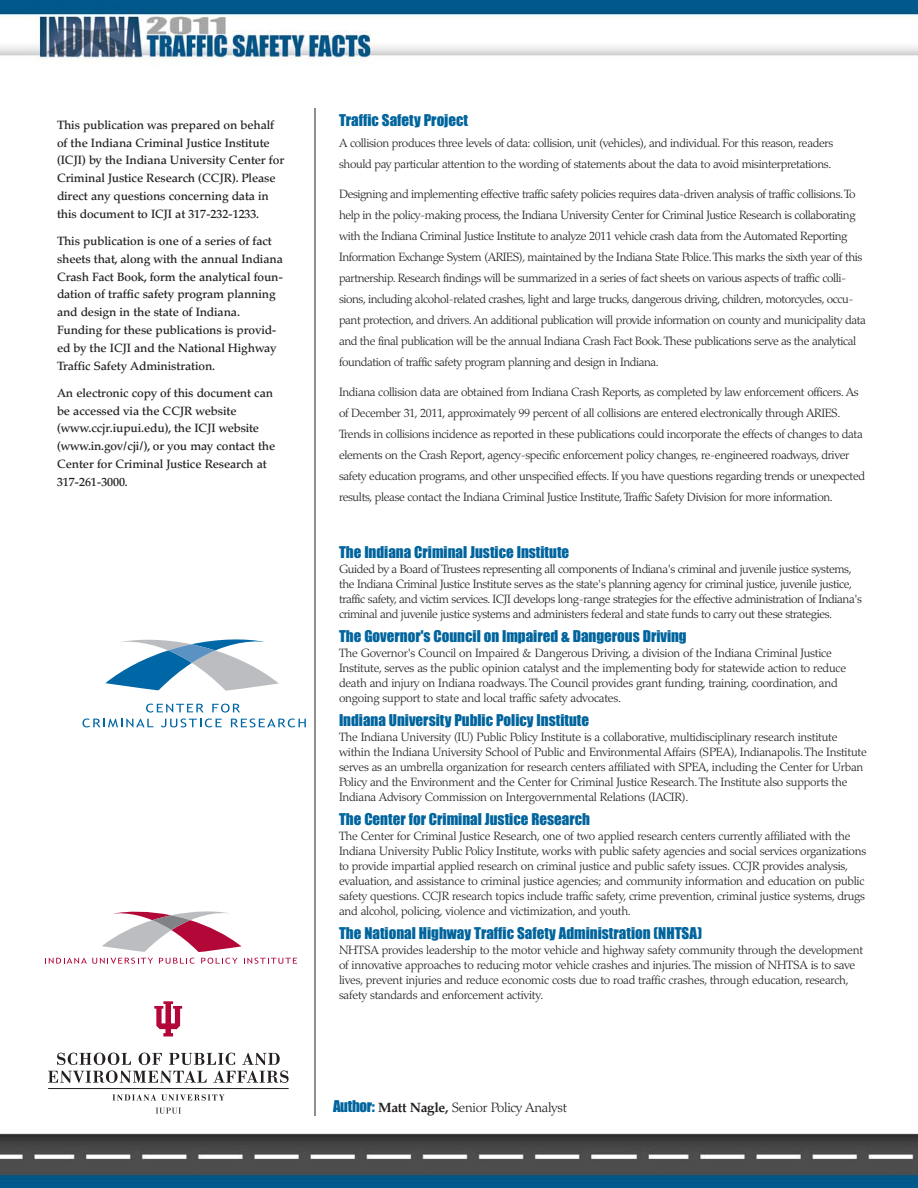
<style>
.page{position:relative;width:918px;height:1188px;background:#fff}
.page>*{position:absolute;margin:0;border:0;box-sizing:border-box;transform-origin:0 0}
.t1{font:15px "Impact";color:#00649d}
.t2{font:300 13.5px "Palatino";letter-spacing:-.02em;color:#231f20}
.t3{font:300 12px/15px "Palatino";letter-spacing:-.03em;color:#231f20}
.t4{font:500 12px/17.9px "Palatino";letter-spacing:-.01em;color:#231f20}
.s1{font-family:"Impact";font-weight:400;font-size:15px;color:#00649d}
.s2{font-weight:700}
</style>
<div class="page">
<img style="left:0;top:0;width:918px;height:1188px">
<div style="left:45px;top:612px;width:289px;height:127px;background:#fff"></div>
<svg style="left:105px;top:639px;width:174px;height:52px"></svg>
<svg style="left:146px;top:704px;width:58px;height:9px"></svg>
<svg style="left:212px;top:704px;width:28px;height:9px"></svg>
<svg style="left:82px;top:719px;width:71px;height:8px"></svg>
<svg style="left:161px;top:719px;width:61px;height:8px"></svg>
<svg style="left:231px;top:719px;width:75px;height:8px"></svg>
<img style="left:45px;top:108px;width:252px;height:414px">
<img style="left:333px;top:540px;width:540px;height:518px">
<hr style="left:333px;top:612px;width:1px;height:127px;background:#fff">
<hr style="left:315px;top:108px;width:1px;height:1008px;background:#231f20">
<div style="left:45px;top:999px;width:252px;height:117px;background:#fff"></div>
<svg style="left:154px;top:1001px;width:28px;height:35px"></svg>
<svg style="left:48px;top:1053px;width:241px;height:30px"></svg>
<svg style="left:113px;top:1094px;width:112px;height:7px"></svg>
<svg style="left:156px;top:1108px;width:25px;height:6px"></svg>
<hr style="left:48px;top:1088px;width:241px;height:1px;background:#231f20">
<svg style="left:45px;top:911px;width:252px;height:53px"></svg>
<img style="left:333px;top:108px;width:540px;height:414px">
<p class="t4" style="left:57px;top:117px;width:229px">This publication was prepared on behalf of the Indiana Criminal Justice Institute (ICJI) by the Indiana University Center for Criminal Justice Research (CCJR). Please direct any questions concerning data in this document to ICJI at 317-232-1233.</p>
<p class="t4" style="left:57px;top:233px;width:228px">This publication is one of a series of fact sheets that, along with the annual Indiana Crash Fact Book, form the analytical foun&shy;dation of traffic safety program planning and design in the state of Indiana.<br>Funding for these publications is provid&shy;ed by the ICJI and the National Highway Traffic Safety Administration.</p>
<p class="t4" style="left:57px;top:385px;width:220px">An electronic copy of this document can be accessed via the CCJR website (www.ccjr.iupui.edu), the ICJI website (www.in.gov/cji/), or you may contact the Center for Criminal Justice Research at 317-261-3000.</p>
<p class="t1" style="left:339px;top:115px;width:131px">Traffic Safety Project</p>
<p class="t3" style="left:339px;top:134px;width:496px;line-height:21px">A collision produces three levels of data: collision, unit (vehicles), and individual. For this reason, readers should pay particular attention to the wording of statements about the data to avoid misinterpretations.</p>
<p class="t3" style="left:339px;top:185px;width:528px;line-height:21px">Designing and implementing effective traffic safety policies requires data-driven analysis of traffic collisions. To help in the policy-making process, the Indiana University Center for Criminal Justice Research is collaborating with the Indiana Criminal Justice Institute to analyze 2011 vehicle crash data from the Auto mat ed Reporting Information Exchange System (ARIES), maintained by the Indiana State Police. This marks the sixth year of this partnership. Research findings will be summarized in a series of fact sheets on various aspects of traffic colli&shy;sions, including alcohol-related crashes, light and large trucks, dangerous driving, children, motorcycles, occu&shy;pant protection, and drivers. An additional publication will provide information on county and municipality data and the final publication will be the annual Indiana Crash Fact Book. These publications serve as the analytical foundation of traffic safety program planning and design in Indiana.</p>
<p class="t3" style="left:339px;top:383px;width:528px;line-height:21px">Indiana collision data are obtained from Indiana Crash Reports, as completed by law enforcement officers. As of December 31, 2011, approximately 99 percent of all collisions are entered electronically through ARIES.<br>Trends in collisions incidence as reported in these publications could incorporate the effects of changes to data elements on the Crash Report, agency-specific enforcement policy changes, re-engineered roadways, driver safety education programs, and other unspecified effects. If you have questions regarding trends or unexpected results, please contact the Indiana Criminal Justice Institute, Traffic Safety Division for more information.</p>
<p class="t1" style="left:339px;top:547px;width:232px">The Indiana Criminal Justice Institute</p>
<p class="t3" style="left:339px;top:563px;width:524px">Guided by a Board of Trustees representing all components of Indiana's criminal and juvenile justice systems, the Indiana Criminal Justice Institute serves as the state's planning agency for criminal justice, juvenile justice, traffic safety, and victim services. ICJI develops long-range strategies for the effective administration of Indiana's criminal and juvenile justice systems and administers federal and state funds to carry out these strategies.</p>
<p class="t1" style="left:339px;top:631px;width:349px">The Governor's Council on Impaired &amp; Dangerous Driving</p>
<p class="t3" style="left:339px;top:647px;width:509px">The Governor's Council on Impaired &amp; Dangerous Driving, a division of the Indiana Criminal Justice Institute, serves as the public opinion catalyst and the implementing body for statewide action to reduce death and injury on Indiana roadways. The Council provides grant funding, training, coordination, and ongoing support to state and local traffic safety advocates.</p>
<p class="t1" style="left:339px;top:715px;width:252px">Indiana University Public Policy Institute</p>
<p class="t3" style="left:339px;top:731px;width:529px">The Indiana University (IU) Public Policy Institute is a collaborative, multidisciplinary research institute within the Indiana University School of Public and Environmental Affairs (SPEA), Indianapolis. The Institute serves as an umbrella organization for research centers affiliated with SPEA, including the Center for Urban Policy and the Environment and the Center for Criminal Justice Research. The Institute also supports the Indiana Advisory Commission on Intergovernmental Relations (IACIR).</p>
<p class="t1" style="left:339px;top:814px;width:253px">The Center for Criminal Justice Research</p>
<p class="t3" style="left:339px;top:830px;width:529px">The Center for Criminal Justice Research, one of two applied research centers currently affiliated with the Indiana University Public Policy Institute, works with public safety agencies and social services organizations to provide impartial applied research on criminal justice and public safety issues. CCJR provides analysis, evaluation, and assistance to criminal justice agencies; and community information and education on public safety questions. CCJR research topics include traffic safety, crime prevention, criminal justice systems, drugs and alcohol, policing, violence and victimization, and youth.</p>
<p class="t1" style="left:339px;top:928px;width:365px">The National Highway Traffic Safety Administration (NHTSA)</p>
<p class="t3" style="left:339px;top:944px;width:526px">NHTSA provides leadership to the motor vehicle and highway safety community through the development of innovative approaches to reducing motor vehicle crashes and injuries. The mission of NHTSA is to save lives, prevent injuries and reduce economic costs due to road traffic crashes, through education, research, safety standards and enforcement activity.</p>
<p class="t2" style="left:333px;top:1102px;width:235px"><span class="s1">Author:</span> <span class="s2">Matt Nagle,</span> Senior Policy Analyst</p>
</div>
